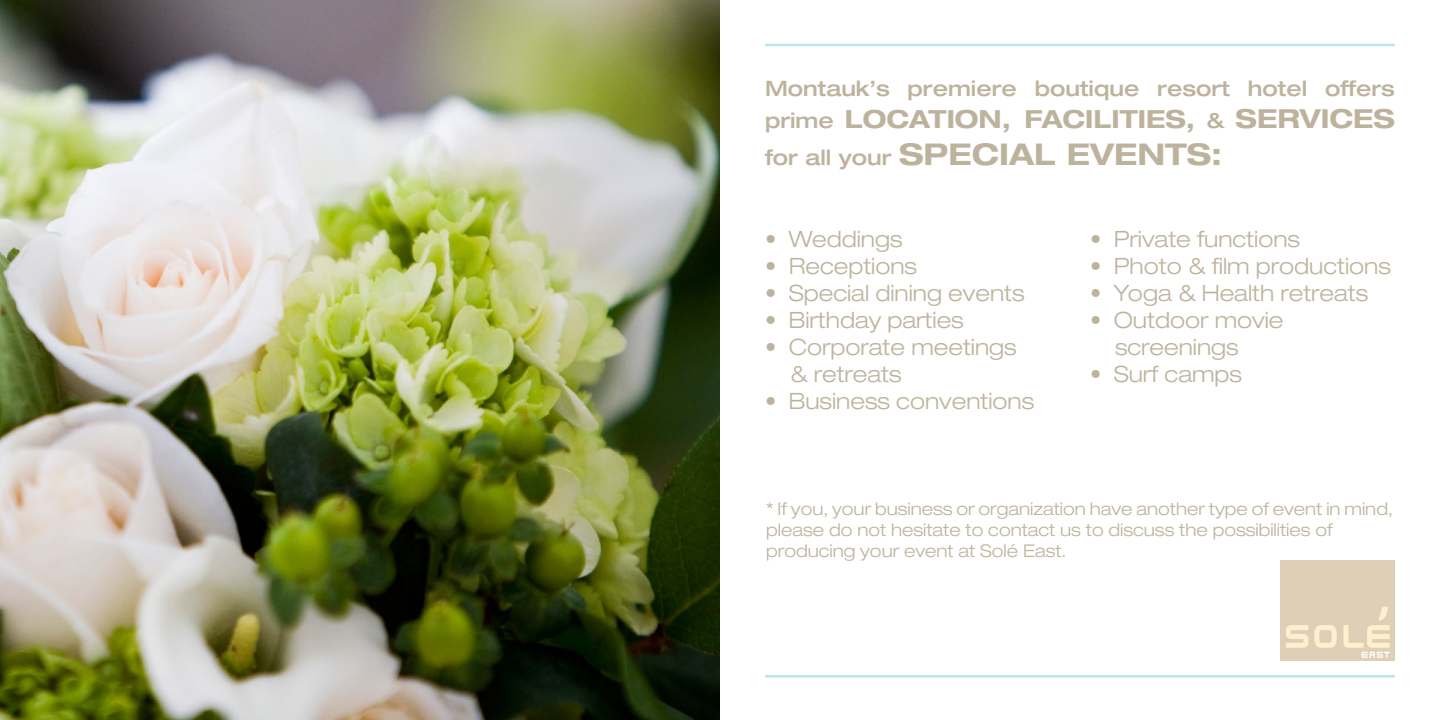
<style>
.page{position:relative;width:1440px;height:720px;background:#fff}
.page>*{position:absolute;margin:0;border:0;box-sizing:border-box;transform-origin:0 0}
.t1{font:700 expanded 30px "Helvetica Neue";color:#bdb39d}
.t2{font:700 expanded 25px "Helvetica Neue";color:#bdb39d}
.t3{font:300 expanded 22.5px/27px "Helvetica Neue";color:#bdb39d}
.t4{font:500 expanded 21.25px "Helvetica Neue";color:#bdb39d}
.t5{font:300 expanded 17.5px/21px "Helvetica Neue";color:#bdb39d}
.s1{font-weight:500;font-size:21.25px}
.s2{font-size:26.25px}
</style>
<div class="page">
<hr style="left:765px;top:44px;width:630px;height:2px;background:#b8e4f3">
<hr style="left:765px;top:675px;width:630px;height:3px;background:#b8e4f3">
<img style="left:0;top:0;width:720px;height:720px">
<div style="left:1280px;top:560px;width:114px;height:100px;background:#ded0b6"></div>
<svg style="left:1286px;top:625px;width:22px;height:23px"></svg>
<svg style="left:1314px;top:625px;width:23px;height:23px"></svg>
<svg style="left:1343px;top:607px;width:47px;height:51px"></svg>
<p class="t4" style="left:765px;top:75px;width:632px">Montauk’s premiere boutique resort hotel offers</p>
<p class="t2" style="left:765px;top:104px;width:632px"><span class="s1">prime</span> LOCATION, FACILITIES, <span class="s1">&amp;</span> <span class="s2">SERVICES</span></p>
<h1 class="t1" style="left:765px;top:135px;width:459px"><span class="s1">for all your</span> SPECIAL EVENTS:</h1>
<p class="t3" style="left:765px;top:225px;width:139px">• Weddings</p>
<p class="t3" style="left:765px;top:252px;width:154px">• Receptions</p>
<p class="t3" style="left:765px;top:279px;width:261px">• Special dining events</p>
<p class="t3" style="left:765px;top:306px;width:200px">• Birthday parties</p>
<p class="t3" style="left:790px;top:333px;width:228px;text-indent:-25px">• Corporate meetings &amp; retreats</p>
<p class="t3" style="left:765px;top:387px;width:271px">• Business conventions</p>
<p class="t3" style="left:1090px;top:225px;width:212px">• Private functions</p>
<p class="t3" style="left:1090px;top:252px;width:303px">• Photo &amp; film productions</p>
<p class="t3" style="left:1090px;top:279px;width:280px">• Yoga &amp; Health retreats</p>
<p class="t3" style="left:1115px;top:306px;width:170px;text-indent:-25px">• Outdoor movie screenings</p>
<p class="t3" style="left:1090px;top:360px;width:154px">• Surf camps</p>
<p class="t5" style="left:766px;top:498px;width:628px">* If you, your business or organization have another type of event in mind, please do not hesitate to contact us to discuss the possibilities of producing your event at Solé East.</p>
</div>
